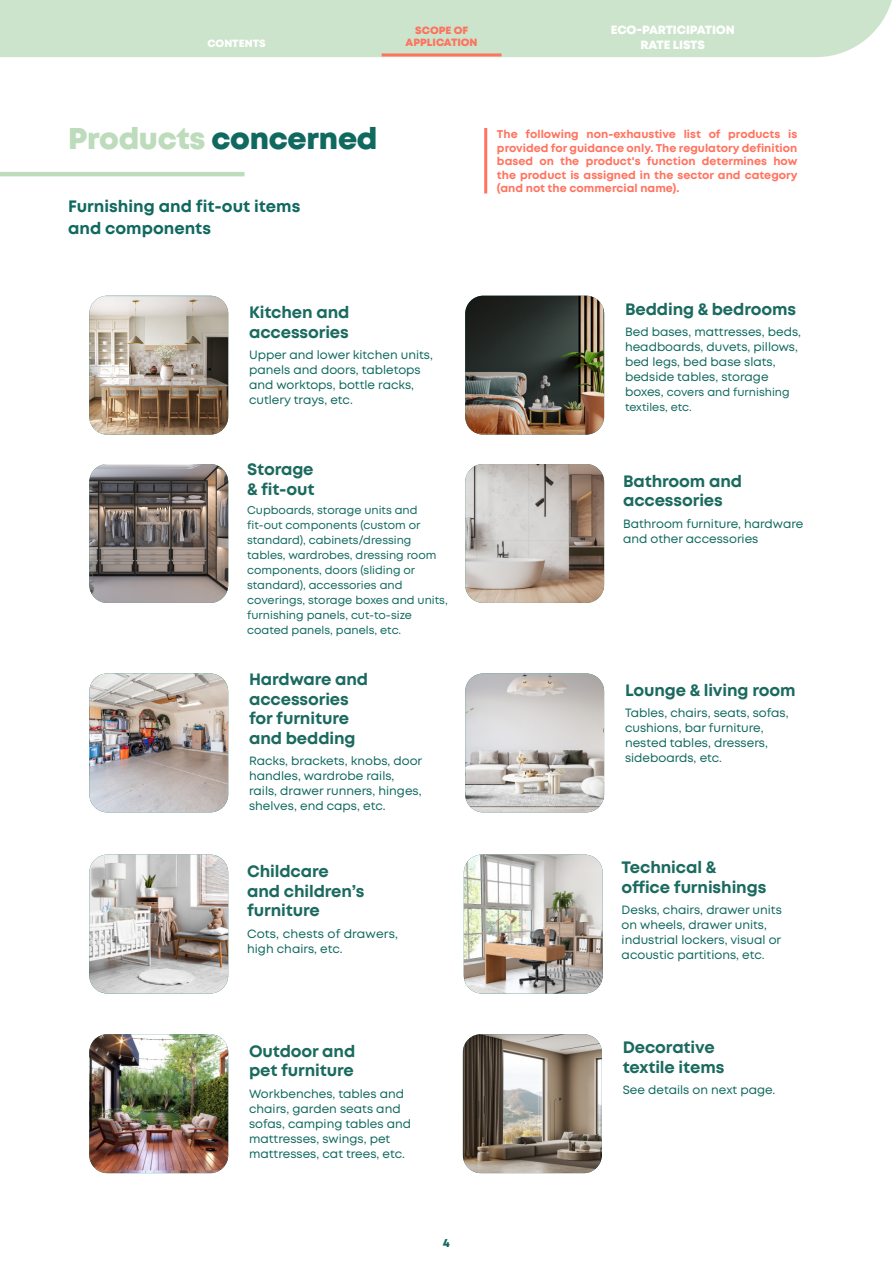
<style>
.page{position:relative;width:893px;height:1263px;background:#fff}
.page>*{position:absolute;margin:0;border:0;box-sizing:border-box;transform-origin:0 0}
.t1{font:800 30px "Mont";letter-spacing:-.01em;color:#0f695f}
.t2{font:700 16.5px/19.5px "Mont";letter-spacing:-.005em;color:#1a6a5f}
.t3{font:700 16.5px/22.5px "Mont";color:#0f695f}
.t4{font:12px/15px "Mont";color:#0f695f}
.t5{font:800 12px/14.4px "Mont";letter-spacing:-.01em;color:#fff;text-align:center}
.t6{font:800 12px "Mont";color:#0f695f}
.t7{font:11.25px/15px "Mont";color:#0f695f}
.t8{font:700 11.25px/13.5px "Mont";color:#ff735f;text-align:justify}
.t9{font:800 10.5px/12.6px "Mont";color:#ff735f;text-align:center}
.t10{font:800 10.5px "Mont";color:#fff}
.s1{color:#bcdcbc}
.s2{font-size:12px}
</style>
<div class="page">
<div style="left:0;top:0;width:892px;height:57px;background:#cbe4cb"></div>
<hr style="left:0;top:172px;width:244px;height:4px;background:#bcdcbc">
<img style="left:89px;top:296px;width:139px;height:139px">
<hr style="left:382px;top:53px;width:120px;height:3px;background:#ff735f">
<hr style="left:484px;top:128px;width:3px;height:65px;background:#ff735f">
<img style="left:465px;top:296px;width:139px;height:139px">
<img style="left:89px;top:464px;width:139px;height:139px">
<img style="left:465px;top:464px;width:139px;height:139px">
<img style="left:89px;top:673px;width:139px;height:139px">
<img style="left:465px;top:673px;width:139px;height:139px">
<img style="left:89px;top:854px;width:139px;height:139px">
<img style="left:464px;top:854px;width:139px;height:139px">
<img style="left:89px;top:1034px;width:139px;height:139px">
<img style="left:463px;top:1034px;width:139px;height:139px">
<p class="t10" style="left:207px;top:37px;width:60px">CONTENTS</p>
<p class="t9" style="left:406px;top:24px;width:74px">SCOPE OF<br>APPLICATION</p>
<p class="t5" style="left:611px;top:23px;width:126px">ECO-PARTICIPATION<br>RATE LISTS</p>
<h1 class="t1" style="left:68px;top:119px;width:311px"><span class="s1">Products</span> concerned</h1>
<h2 class="t3" style="left:68px;top:195px;width:234px">Furnishing and fit-out items and components</h2>
<h2 class="t2" style="left:249px;top:303px;width:102px">Kitchen and accessories</h2>
<p class="t4" style="left:249px;top:348px;width:185px">Upper and lower kitchen units, panels and doors, tabletops and worktops, bottle racks, cutlery trays, etc.</p>
<p class="t8" style="left:497px;top:128px;width:302px">The following non-exhaustive list of products is provided for guidance only. The regulatory definition based on the product's function determines how the product is assigned in the sector and category (and not the commercial name).</p>
<h2 class="t2" style="left:625px;top:299px;width:173px">Bedding &amp; bedrooms</h2>
<p class="t4" style="left:625px;top:324px;width:178px">Bed bases, mattresses, beds, headboards, duvets, pillows, bed legs, bed base slats, bedside tables, storage</p>
<p class="t7" style="left:625px;top:385px;width:166px"><span class="s2">boxes,</span> covers and furnishing textiles, etc.</p>
<h2 class="t2" style="left:247px;top:459px;width:69px">Storage &amp; fit-out</h2>
<h2 class="t2" style="left:623px;top:471px;width:121px">Bathroom and accessories</h2>
<p class="t4" style="left:623px;top:516px;width:182px">Bathroom furniture, hardware and other accessories</p>
<p class="t7" style="left:247px;top:502px;width:202px">Cupboards, storage units and fit-out components (custom or standard), cabinets/dressing tables, wardrobes, dressing room components, doors (sliding or standard), accessories and coverings, storage boxes and units, furnishing panels, cut-to-size coated panels, panels, etc.</p>
<h2 class="t2" style="left:249px;top:670px;width:121px">Hardware and accessories for furniture and bedding</h2>
<p class="t4" style="left:249px;top:753px;width:175px">Racks, brackets, knobs, door handles, wardrobe rails, rails, drawer runners, hinges, shelves, end caps, etc.</p>
<h2 class="t2" style="left:247px;top:862px;width:119px">Childcare and children’s furniture</h2>
<p class="t4" style="left:247px;top:926px;width:152px">Cots, chests of drawers, high chairs, etc.</p>
<h2 class="t2" style="left:249px;top:1041px;width:108px">Outdoor and pet furniture</h2>
<p class="t4" style="left:249px;top:1086px;width:164px">Workbenches, tables and chairs, garden seats and sofas, camping tables and mattresses, swings, pet mattresses, cat trees, etc.</p>
<p class="t6" style="left:443px;top:1235px;width:9px">4</p>
<h2 class="t2" style="left:625px;top:681px;width:172px">Lounge &amp; living room</h2>
<p class="t4" style="left:625px;top:706px;width:165px">Tables, chairs, seats, sofas, cushions, bar furniture, nested tables, dressers, sideboards, etc.</p>
<h2 class="t2" style="left:622px;top:858px;width:146px">Technical &amp; office furnishings</h2>
<p class="t4" style="left:622px;top:902px;width:162px">Desks, chairs, drawer units on wheels, drawer units, industrial lockers, visual or acoustic partitions, etc.</p>
<h2 class="t2" style="left:623px;top:1038px;width:103px">Decorative textile items</h2>
<p class="t4" style="left:623px;top:1082px;width:154px">See details on next page.</p>
</div>
